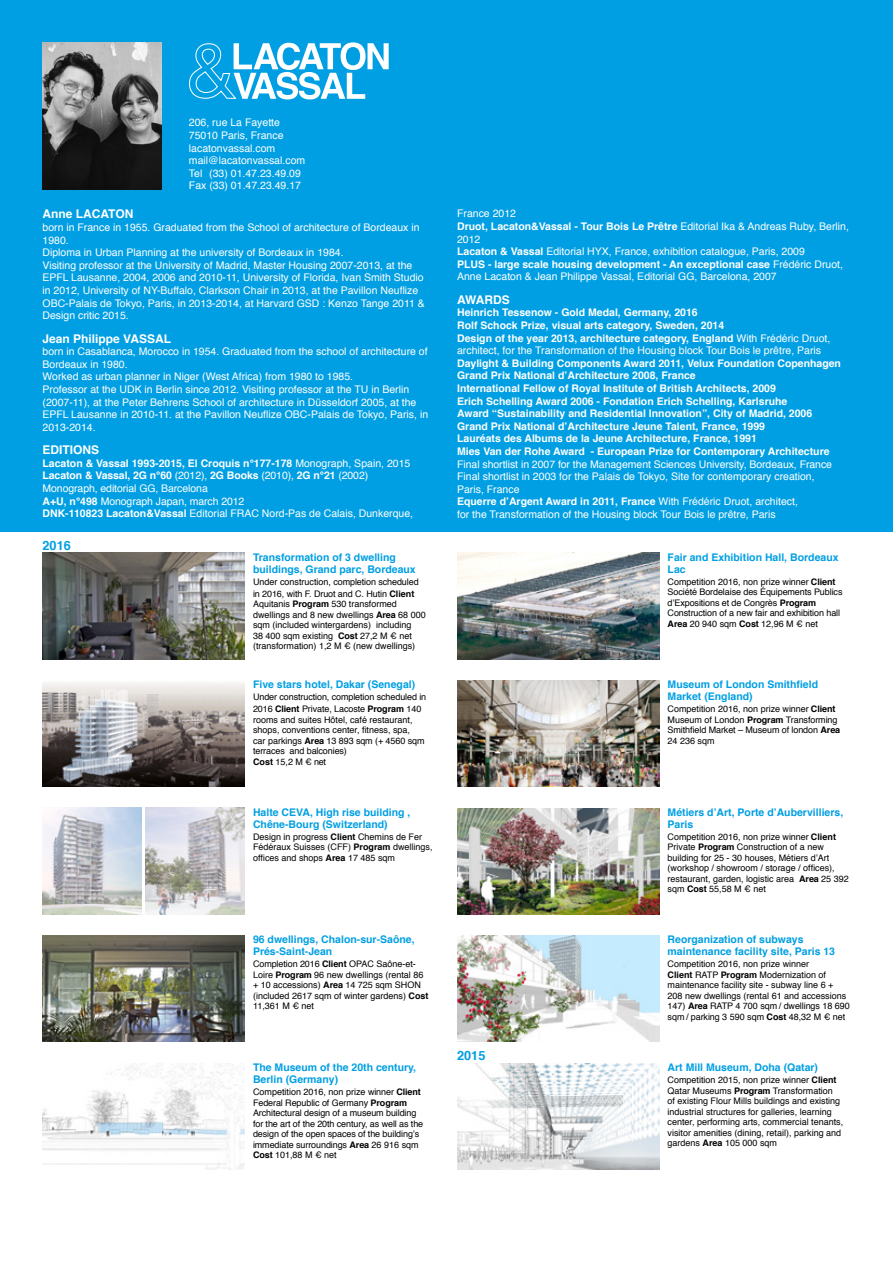
<style>
.page{position:relative;width:893px;height:1263px;background:#fff}
.page>*{position:absolute;margin:0;border:0;box-sizing:border-box;transform-origin:0 0}
.t1{font:700 12.75px "Helvetica";color:#009fe3}
.t2{font:700 12px "Helvetica";color:#fff}
.t3{font:10.5px/12.6px "Helvetica";color:#fff}
.t4{font:700 10.5px/12.6px "Helvetica";color:#fff}
.t5{font:700 10.5px/12px "Helvetica";color:#009fe3}
.t6{font:9px/10.5px "Helvetica";color:#000}
.s1{font-weight:700}
.s2{font-weight:400}
</style>
<div class="page">
<div style="left:0;top:0;width:893px;height:531px;background:#009fe3"></div>
<img style="left:43px;top:43px;width:118px;height:146px">
<img style="left:43px;top:682px;width:201px;height:105px">
<img style="left:43px;top:808px;width:98px;height:106px">
<img style="left:146px;top:808px;width:98px;height:106px">
<img style="left:43px;top:553px;width:201px;height:106px">
<img style="left:43px;top:935px;width:201px;height:107px">
<img style="left:457px;top:1063px;width:202px;height:106px">
<img style="left:457px;top:935px;width:202px;height:107px">
<img style="left:457px;top:808px;width:202px;height:106px">
<img style="left:457px;top:680px;width:202px;height:107px">
<img style="left:457px;top:553px;width:202px;height:106px">
<img style="left:43px;top:1063px;width:201px;height:106px">
<div style="left:41px;top:1165px;width:82px;height:6px;background:#fff"></div>
<svg style="left:189px;top:42px;width:200px;height:57px"></svg>
<p class="t3" style="left:189px;top:117px;width:118px">206, rue La Fayette<br>75010 Paris, France lacatonvassal.com mail@lacatonvassal.com<br>Tel (33) 01.47.23.49.09<br>Fax (33) 01.47.23.49.17</p>
<h2 class="t2" style="left:43px;top:205px;width:92px">Anne LACATON</h2>
<p class="t3" style="left:43px;top:221px;width:384px">born in France in 1955. Graduated from the School of architecture of Bordeaux in 1980.<br>Diploma in Urban Planning at the university of Bordeaux in 1984.<br>Visiting professor at the University of Madrid, Master Housing 2007-2013, at the EPFL Lausanne, 2004, 2006 and 2010-11, University of Florida, Ivan Smith Studio in 2012, University of NY-Buffalo, Clarkson Chair in 2013, at the Pavillon Neuflize OBC-Palais de Tokyo, Paris, in 2013-2014, at Harvard GSD : Kenzo Tange 2011 &amp; Design critic 2015.</p>
<h2 class="t2" style="left:43px;top:329px;width:130px">Jean Philippe VASSAL</h2>
<p class="t3" style="left:43px;top:346px;width:387px">born in Casablanca, Morocco in 1954. Graduated from the school of architecture of Bordeaux in 1980.<br>Worked as urban planner in Niger (West Africa) from 1980 to 1985.<br>Professor at the UDK in Berlin since 2012. Visiting professor at the TU in Berlin (2007-11), at the Peter Behrens School of architecture in Düsseldorf 2005, at the EPFL Lausanne in 2010-11. at the Pavillon Neuflize OBC-Palais de Tokyo, Paris, in 2013-2014.</p>
<h2 class="t2" style="left:43px;top:440px;width:58px">EDITIONS</h2>
<p class="t3" style="left:43px;top:457px;width:372px"><span class="s1">Lacaton &amp; Vassal 1993-2015, El Croquis n°177-178</span> Monograph, Spain, 2015<br><span class="s1">Lacaton &amp; Vassal, 2G n°60</span> (2012), <span class="s1">2G Books</span> (2010), <span class="s1">2G n°21</span> (2002)<br>Monograph, editorial GG, Barcelona<br><span class="s1">A+U, n°498</span> Monograph Japan, march 2012<br><span class="s1">DNK-110823 Lacaton&amp;Vassal</span> Editorial FRAC Nord-Pas de Calais, Dunkerque,</p>
<h1 class="t1" style="left:43px;top:535px;width:30px">2016</h1>
<p class="t5" style="left:253px;top:551px;width:164px">Transformation of 3 dwelling buildings, Grand parc, Bordeaux</p>
<p class="t6" style="left:253px;top:576px;width:167px;line-height:12px">Under construction, completion scheduled in 2016, with F. Druot and C. Hutin <span class="s1">Client</span></p>
<p class="t6" style="left:253px;top:599px;width:174px">Aquitanis <span class="s1">Program</span> 530 transformed dwellings and 8 new dwellings <span class="s1">Area</span> 68 000 sqm (included wintergardens) including<br>38 400 sqm existing <span class="s1">Cost</span> 27,2 M € net (transformation) 1,2 M € (new dwellings)</p>
<p class="t5" style="left:253px;top:679px;width:164px">Five stars hotel, Dakar (Senegal)</p>
<p class="t6" style="left:253px;top:691px;width:175px;line-height:12px">Under construction, completion scheduled in<br>2016 <span class="s1">Client</span> Private, Lacoste <span class="s1">Program</span> 140</p>
<p class="t6" style="left:253px;top:715px;width:173px">rooms and suites Hôtel, café restaurant, shops, conventions center, fitness, spa, car parkings <span class="s1">Area</span> 13 893 sqm (+ 4560 sqm terraces and balconies)<br><span class="s1">Cost</span> 15,2 M € net</p>
<p class="t5" style="left:253px;top:806px;width:159px">Halte CEVA, High rise building ,<br>Chêne-Bourg (Switzerland)</p>
<p class="t6" style="left:253px;top:832px;width:181px">Design in progress <span class="s1">Client</span> Chemins de Fer<br>Fédéraux Suisses (CFF) <span class="s1">Program</span> dwellings, offices and shops <span class="s1">Area</span> 17 485 sqm</p>
<p class="t5" style="left:253px;top:934px;width:163px">96 dwellings, Chalon-sur-Saône,<br>Prés-Saint-Jean</p>
<p class="t6" style="left:253px;top:959px;width:177px">Completion 2016 <span class="s1">Client</span> OPAC Saône-et-Loire <span class="s1">Program</span> 96 new dwellings (rental 86 + 10 accessions) <span class="s1">Area</span> 14 725 sqm SHON (included 2617 sqm of winter gardens) <span class="s1">Cost </span>11,361 M € net</p>
<p class="t5" style="left:253px;top:1061px;width:165px">The Museum of the 20th century,<br>Berlin (Germany)</p>
<p class="t6" style="left:253px;top:1087px;width:172px">Competition 2016, non prize winner <span class="s1">Client </span>Federal Republic of Germany <span class="s1">Program </span>Architectural design of a museum building for the art of the 20th century, as well as the design of the open spaces of the building’s immediate surroundings <span class="s1">Area</span> 26 916 sqm <span class="s1">Cost</span> 101,88 M € net</p>
<p class="t3" style="left:457px;top:208px;width:393px">France 2012<br><span class="s1">Druot, Lacaton&amp;Vassal - Tour Bois Le Prêtre</span> Editorial Ika &amp; Andreas Ruby, Berlin, 2012<br><span class="s1">Lacaton &amp; Vassal</span> Editorial HYX, France, exhibition catalogue, Paris, 2009<br><span class="s1">PLUS - large scale housing development - An exceptional case</span> Frédéric Druot, Anne Lacaton &amp; Jean Philippe Vassal, Editorial GG, Barcelona, 2007</p>
<h2 class="t2" style="left:457px;top:290px;width:54px">AWARDS</h2>
<p class="t4" style="left:457px;top:306px;width:375px">Heinrich Tessenow - Gold Medal, Germany, 2016<br>Rolf Schock Prize, visual arts category, Sweden, 2014<br>Design of the year 2013, architecture category, England <span class="s2">With Frédéric Druot, architect, for the Transformation of the Housing block Tour Bois le prêtre, Paris</span></p>
<p class="t4" style="left:457px;top:357px;width:385px">Daylight &amp; Building Components Award 2011, Velux Foundation Copenhagen Grand Prix National d’Architecture 2008, France<br>International Fellow of Royal Institute of British Architects, 2009<br>Erich Schelling Award 2006 - Fondation Erich Schelling, Karlsruhe<br>Award “Sustainability and Residential Innovation”, City of Madrid, 2006<br>Grand Prix National d’Architecture Jeune Talent, France, 1999<br>Lauréats des Albums de la Jeune Architecture, France, 1991<br>Mies Van der Rohe Award - European Prize for Contemporary Architecture</p>
<p class="t3" style="left:457px;top:458px;width:376px">Final shortlist in 2007 for the Management Sciences University, Bordeaux, France Final shortlist in 2003 for the Palais de Tokyo, Site for contemporary creation, Paris, France<br><span class="s1">Equerre d’Argent Award in 2011, France</span> With Frédéric Druot, architect,<br>for the Transformation of the Housing block Tour Bois le prêtre, Paris</p>
<p class="t5" style="left:668px;top:551px;width:172px">Fair and Exhibition Hall, Bordeaux<br>Lac</p>
<p class="t6" style="left:668px;top:577px;width:176px">Competition 2016, non prize winner <span class="s1">Client </span>Société Bordelaise des Équipements Publics d’Expositions et de Congrès <span class="s1">Program </span>Construction of a new fair and exhibition hall <span class="s1">Area</span> 20 940 sqm <span class="s1">Cost</span> 12,96 M € net</p>
<p class="t5" style="left:668px;top:679px;width:152px">Museum of London Smithfield<br>Market (England)</p>
<p class="t6" style="left:668px;top:704px;width:174px">Competition 2016, non prize winner <span class="s1">Client </span>Museum of London <span class="s1">Program</span> Transforming Smithfield Market – Museum of london <span class="s1">Area </span>24 236 sqm</p>
<p class="t5" style="left:668px;top:806px;width:177px">Métiers d’Art, Porte d’Aubervilliers,<br>Paris</p>
<p class="t6" style="left:668px;top:832px;width:183px">Competition 2016, non prize winner <span class="s1">Client </span>Private <span class="s1">Program</span> Construction of a new building for 25 - 30 houses, Métiers d’Art (workshop / showroom / storage / offices), restaurant, garden, logistic area <span class="s1">Area</span> 25 392 sqm <span class="s1">Cost</span> 55,58 M € net</p>
<h1 class="t1" style="left:457px;top:1045px;width:30px">2015</h1>
<p class="t5" style="left:668px;top:934px;width:169px">Reorganization of subways maintenance facility site, Paris 13</p>
<p class="t6" style="left:668px;top:959px;width:184px">Competition 2016, non prize winner<br><span class="s1">Client</span> RATP <span class="s1">Program</span> Modernization of maintenance facility site - subway line 6 + 208 new dwellings (rental 61 and accessions 147) <span class="s1">Area</span> RATP 4 700 sqm / dwellings 18 690 sqm / parking 3 590 sqm <span class="s1">Cost</span> 48,32 M € net</p>
<p class="t5" style="left:668px;top:1061px;width:152px">Art Mill Museum, Doha (Qatar)</p>
<p class="t6" style="left:668px;top:1075px;width:177px">Competition 2015, non prize winner <span class="s1">Client </span>Qatar Museums <span class="s1">Program</span> Transformation<br>of existing Flour Mills buildings and existing industrial structures for galleries, learning center, performing arts, commercial tenants, visitor amenities (dining, retail), parking and gardens <span class="s1">Area</span> 105 000 sqm</p>
</div>
